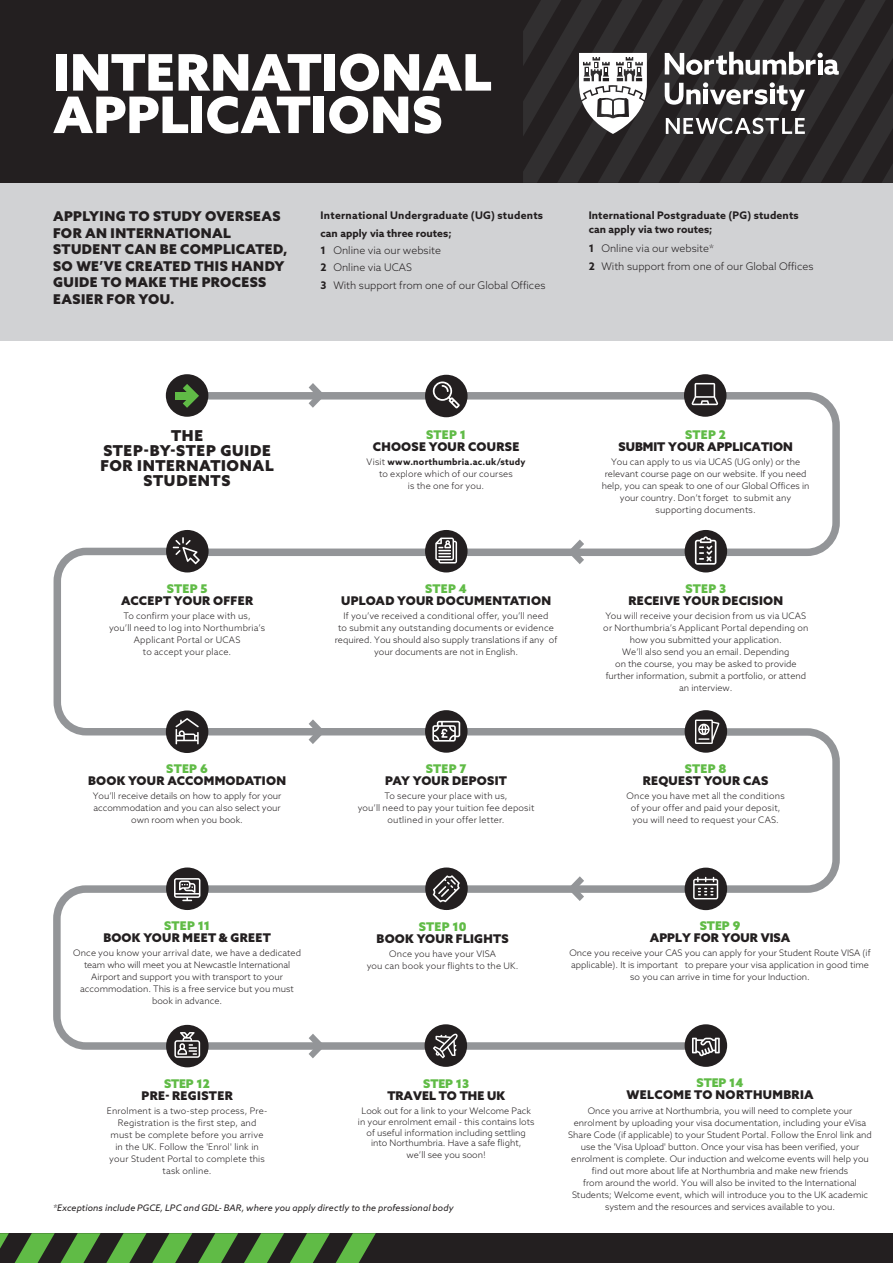
<style>
.page{position:relative;width:893px;height:1263px;background:#fff}
.page>*{position:absolute;margin:0;border:0;box-sizing:border-box;transform-origin:0 0}
.t1{font:900 50.4px/42.5px "Azo Sans";letter-spacing:.005em;color:#fff}
.t2{font:900 15px/15px "Azo Sans";letter-spacing:.045em;color:#231f20;text-align:center}
.t3{font:900 13.5px/16.5px "Azo Sans";letter-spacing:.025em;color:#231f20}
.t4{font:900 12px/12px "Azo Sans";letter-spacing:.015em;color:#231f20;text-align:center}
.t5{font:300 10.5px/17.4px "Azo Sans";color:#231f20}
.t6{font:700 10.5px/14.2px "Azo Sans";letter-spacing:.015em;color:#231f20}
.t7{font:300 9px/12px "Azo Sans";color:#231f20;text-align:center}
.t8{font:300 9px/12px "Azo Sans";letter-spacing:.02em;color:#231f20;text-align:center}
.t9{font:italic 9px "Azo Sans";letter-spacing:.01em;color:#231f20}
.s1{font-weight:700}
.s2{color:#60bb46}
</style>
<div class="page">
<svg style="left:181px;top:388px;width:659px;height:172px"></svg>
<svg style="left:53px;top:544px;width:660px;height:195px"></svg>
<svg style="left:192px;top:724px;width:648px;height:172px"></svg>
<svg style="left:53px;top:881px;width:660px;height:172px"></svg>
<svg style="left:568px;top:539px;width:16px;height:25px"></svg>
<svg style="left:309px;top:719px;width:16px;height:25px"></svg>
<svg style="left:568px;top:876px;width:16px;height:25px"></svg>
<svg style="left:309px;top:1034px;width:16px;height:24px"></svg>
<svg style="left:309px;top:383px;width:16px;height:25px"></svg>
<div style="left:425px;top:867px;width:43px;height:43px;background:#231f20;border-radius:50%"></div>
<div style="left:166px;top:867px;width:43px;height:43px;background:#231f20;border-radius:50%"></div>
<div style="left:166px;top:1025px;width:43px;height:42px;background:#231f20;border-radius:50%"></div>
<div style="left:685px;top:710px;width:42px;height:43px;background:#231f20;border-radius:50%"></div>
<div style="left:425px;top:710px;width:43px;height:43px;background:#231f20;border-radius:50%"></div>
<div style="left:166px;top:710px;width:42px;height:43px;background:#231f20;border-radius:50%"></div>
<div style="left:166px;top:530px;width:43px;height:42px;background:#231f20;border-radius:50%"></div>
<div style="left:425px;top:530px;width:43px;height:42px;background:#231f20;border-radius:50%"></div>
<div style="left:425px;top:375px;width:43px;height:42px;background:#231f20;border-radius:50%"></div>
<div style="left:684px;top:374px;width:42px;height:43px;background:#231f20;border-radius:50%"></div>
<div style="left:685px;top:530px;width:42px;height:42px;background:#231f20;border-radius:50%"></div>
<svg style="left:433px;top:381px;width:27px;height:27px"></svg>
<div style="left:166px;top:374px;width:42px;height:43px;background:#231f20;border-radius:50%"></div>
<svg style="left:435px;top:538px;width:22px;height:25px"></svg>
<svg style="left:173px;top:537px;width:27px;height:27px"></svg>
<svg style="left:174px;top:1032px;width:26px;height:26px"></svg>
<svg style="left:174px;top:878px;width:26px;height:23px"></svg>
<svg style="left:433px;top:875px;width:27px;height:27px"></svg>
<svg style="left:432px;top:721px;width:28px;height:21px"></svg>
<svg style="left:695px;top:719px;width:24px;height:25px"></svg>
<svg style="left:692px;top:383px;width:26px;height:22px"></svg>
<svg style="left:695px;top:536px;width:21px;height:29px"></svg>
<svg style="left:176px;top:718px;width:23px;height:26px"></svg>
<div style="left:685px;top:1024px;width:42px;height:43px;background:#231f20;border-radius:50%"></div>
<svg style="left:692px;top:1038px;width:28px;height:18px"></svg>
<div style="left:425px;top:1024px;width:42px;height:43px;background:#231f20;border-radius:50%"></div>
<svg style="left:433px;top:1034px;width:25px;height:24px"></svg>
<svg style="left:183px;top:384px;width:16px;height:24px"></svg>
<div style="left:175px;top:392px;width:16px;height:7px;background:#60bb46"></div>
<div style="left:685px;top:868px;width:42px;height:42px;background:#231f20;border-radius:50%"></div>
<svg style="left:693px;top:877px;width:25px;height:22px"></svg>
<div style="left:0;top:0;width:893px;height:340px;background:#d1d2d4"></div>
<div style="left:0;top:0;width:893px;height:183px;background:#231f20"></div>
<div style="left:0;top:1233px;width:893px;height:30px;background:#231f20"></div>
<svg style="left:0;top:1233px;width:376px;height:30px"></svg>
<svg style="left:523px;top:0;width:370px;height:183px"></svg>
<p class="t1" style="left:53px;top:50px;width:440px">INTERNATIONAL<br>APPLICATIONS</p>
<p class="t3" style="left:53px;top:208px;width:236px">APPLYING TO STUDY OVERSEAS<br>FOR AN INTERNATIONAL<br>STUDENT CAN BE COMPLICATED,<br>SO WE’VE CREATED THIS HANDY<br>GUIDE TO MAKE THE PROCESS<br>EASIER FOR YOU.</p>
<p class="t5" style="left:321px;top:207px;width:226px"><span class="s1">International Undergraduate (UG) students can apply via three routes;<br>1</span> Online via our website<br><span class="s1">2</span> Online via UCAS<br><span class="s1">3</span> With support from one of our Global Offices</p>
<p class="t6" style="left:589px;top:208px;width:211px">International Postgraduate (PG) students can apply via two routes;</p>
<p class="t5" style="left:589px;top:238px;width:226px;line-height:18.5px"><span class="s1">1</span> Online via our website*<br><span class="s1">2</span> With support from one of our Global Offices</p>
<p class="t2" style="left:100px;top:428px;width:175px">THE<br>STEP-BY-STEP GUIDE<br>FOR INTERNATIONAL<br>STUDENTS</p>
<p class="t4" style="left:121px;top:583px;width:133px"><span class="s2">STEP 5<br></span>ACCEPT YOUR OFFER</p>
<p class="t8" style="left:109px;top:610px;width:158px">To confirm your place with us,<br>you’ll need to log into Northumbria’s<br>Applicant Portal or UCAS<br>to accept your place.</p>
<p class="t4" style="left:88px;top:762px;width:199px"><span class="s2">STEP 6<br></span>BOOK YOUR ACCOMMODATION</p>
<p class="t7" style="left:93px;top:790px;width:190px">You’ll receive details on how to apply for your accommodation and you can also select your own room when you book.</p>
<p class="t4" style="left:373px;top:428px;width:148px"><span class="s2">STEP 1<br></span>CHOOSE YOUR COURSE</p>
<p class="t8" style="left:367px;top:456px;width:160px">Visit <span class="s1">www.northumbria.ac.uk/study </span>to explore which of our courses<br>is the one for you.</p>
<p class="t4" style="left:341px;top:583px;width:211px"><span class="s2">STEP 4<br></span>UPLOAD YOUR DOCUMENTATION</p>
<p class="t7" style="left:335px;top:610px;width:224px">If you’ve received a conditional offer, you’ll need<br>to submit any outstanding documents or evidence required. You should also supply translations if any of your documents are not in English.</p>
<p class="t4" style="left:385px;top:762px;width:123px"><span class="s2">STEP 7<br></span>PAY YOUR DEPOSIT</p>
<p class="t8" style="left:358px;top:790px;width:178px">To secure your place with us,<br>you’ll need to pay your tuition fee deposit outlined in your offer letter.</p>
<p class="t4" style="left:618px;top:428px;width:176px"><span class="s2">STEP 2<br></span>SUBMIT YOUR APPLICATION</p>
<p class="t7" style="left:602px;top:456px;width:209px">You can apply to us via UCAS (UG only) or the relevant course page on our website. If you need help, you can speak to one of our Global Offices in your country. Don’t forget to submit any supporting documents.</p>
<p class="t4" style="left:628px;top:583px;width:156px"><span class="s2">STEP 3<br></span>RECEIVE YOUR DECISION</p>
<p class="t7" style="left:603px;top:610px;width:207px">You will receive your decision from us via UCAS or Northumbria’s Applicant Portal depending on how you submitted your application.<br>We’ll also send you an email. Depending<br>on the course, you may be asked to provide further information, submit a portfolio, or attend an interview.</p>
<p class="t4" style="left:643px;top:762px;width:127px"><span class="s2">STEP 8<br></span>REQUEST YOUR CAS</p>
<p class="t8" style="left:627px;top:790px;width:160px">Once you have met all the conditions of your offer and paid your deposit, you will need to request your CAS.</p>
<p class="t4" style="left:103px;top:920px;width:169px"><span class="s2">STEP 11<br></span>BOOK YOUR MEET &amp; GREET</p>
<p class="t7" style="left:73px;top:947px;width:229px">Once you know your arrival date, we have a dedicated team who will meet you at Newcastle International Airport and support you with transport to your accommodation. This is a free service but you must book in advance.</p>
<p class="t4" style="left:141px;top:1077px;width:93px"><span class="s2">STEP 12<br></span>PRE- REGISTER</p>
<p class="t8" style="left:107px;top:1104px;width:162px">Enrolment is a two-step process, Pre-<br>Registration is the first step, and must be complete before you arrive in the UK. Follow the 'Enrol' link in your Student Portal to complete this task online.</p>
<p class="t4" style="left:377px;top:920px;width:134px"><span class="s2">STEP 10<br></span>BOOK YOUR FLIGHTS</p>
<p class="t8" style="left:367px;top:947px;width:153px">Once you have your VISA<br>you can book your flights to the UK.</p>
<p class="t4" style="left:387px;top:1077px;width:119px"><span class="s2">STEP 13<br></span>TRAVEL TO THE UK</p>
<p class="t7" style="left:358px;top:1105px;width:178px;line-height:10.8px">Look out for a link to your Welcome Pack in your enrolment email - this contains lots of useful information including settling into Northumbria. Have a safe flight,</p>
<p class="t7" style="left:407px;top:1149px;width:81px">we’ll see you soon!</p>
<p class="t9" style="left:53px;top:1201px;width:402px">*Exceptions include PGCE, LPC and GDL- BAR, where you apply directly to the professional body</p>
<p class="t4" style="left:650px;top:919px;width:142px"><span class="s2">STEP 9<br></span>APPLY FOR YOUR VISA</p>
<p class="t7" style="left:569px;top:947px;width:303px">Once you receive your CAS you can apply for your Student Route VISA (if applicable). It is important to prepare your visa application in good time so you can arrive in time for your Induction.</p>
<p class="t4" style="left:626px;top:1077px;width:189px"><span class="s2">STEP 14<br></span>WELCOME TO NORTHUMBRIA</p>
<p class="t7" style="left:568px;top:1104px;width:305px">Once you arrive at Northumbria, you will need to complete your enrolment by uploading your visa documentation, including your eVisa Share Code (if applicable) to your Student Portal. Follow the Enrol link and use the 'Visa Upload' button. Once your visa has been verified, your enrolment is complete. Our induction and welcome events will help you find out more about life at Northumbria and make new friends<br>from around the world. You will also be invited to the International Students; Welcome event, which will introduce you to the UK academic system and the resources and services available to you.</p>
</div>
